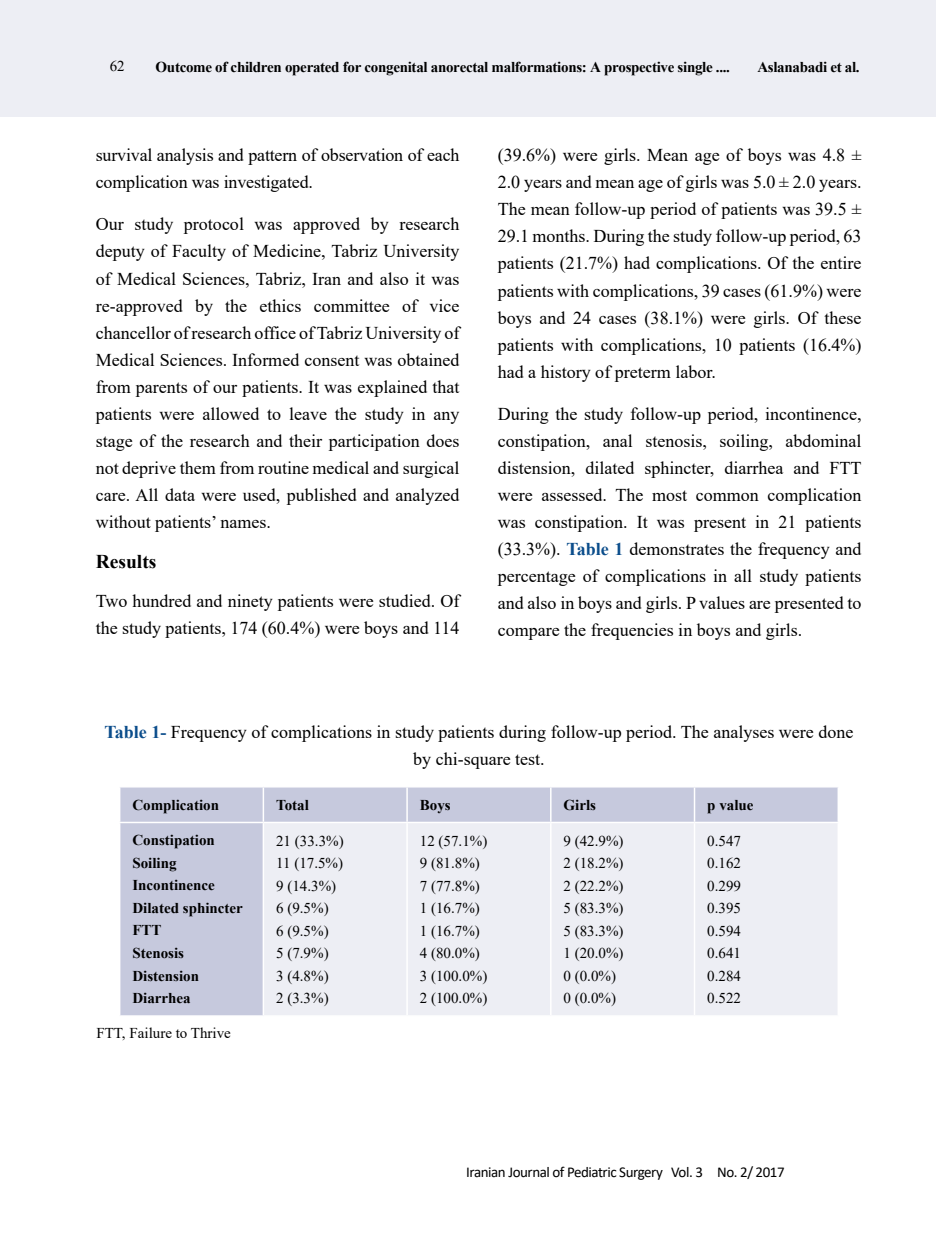
<style>
.page{position:relative;width:936px;height:1234px;background:#fff}
.page>*{position:absolute;margin:0;border:0;box-sizing:border-box;transform-origin:0 0}
.t1{font:700 19.5px "Times New Roman";color:#000}
.t2{font:18px/27px "Times New Roman";color:#000;text-align:justify}
.t3{font:15px/22.5px "Times New Roman";color:#000}
.t4{font:700 15px/22.5px "Times New Roman";color:#000}
.t5{font:700 15px "Times New Roman";letter-spacing:-.02em;color:#000}
.t6{font:15px "Calibri";letter-spacing:-.03em;color:#000}
.s1{font-weight:700;color:#0b4d8b}
</style>
<div class="page">
<div style="left:0;top:0;width:935px;height:117px;background:#edeef4"></div>
<div style="left:120px;top:787px;width:717px;height:228px;background:#c6c9dd"></div>
<div style="left:264px;top:823px;width:573px;height:192px;background:#edeef4"></div>
<hr style="left:262px;top:787px;width:2px;height:34px;background:#fff">
<hr style="left:406px;top:787px;width:2px;height:34px;background:#fff">
<hr style="left:550px;top:787px;width:1px;height:34px;background:#fff">
<hr style="left:693px;top:787px;width:2px;height:34px;background:#fff">
<hr style="left:119px;top:821px;width:144px;height:2px;background:#fff">
<hr style="left:263px;top:821px;width:144px;height:2px;background:#fff">
<hr style="left:262px;top:823px;width:2px;height:192px;background:#fff">
<hr style="left:407px;top:821px;width:143px;height:2px;background:#fff">
<hr style="left:406px;top:823px;width:2px;height:192px;background:#fff">
<hr style="left:550px;top:821px;width:144px;height:2px;background:#fff">
<hr style="left:550px;top:823px;width:1px;height:192px;background:#fff">
<hr style="left:694px;top:821px;width:145px;height:2px;background:#fff">
<hr style="left:693px;top:823px;width:2px;height:192px;background:#fff">
<p class="t3" style="left:110px;top:54px;width:16px">62</p>
<p class="t5" style="left:156px;top:56px;width:576px">Outcome of children operated for congenital anorectal malformations: A prospective single ....</p>
<p class="t5" style="left:757px;top:56px;width:104px">Aslanabadi et al.</p>
<p class="t2" style="left:96px;top:141px;width:365px">survival analysis and pattern of observation of each complication was investigated.</p>
<p class="t2" style="left:96px;top:210px;width:365px">Our study protocol was approved by research deputy of Faculty of Medicine, Tabriz University of Medical Sciences, Tabriz, Iran and also it was re-approved by the ethics committee of vice chancellor of research office of Tabriz University of Medical Sciences. Informed consent was obtained from parents of our patients. It was explained that patients were allowed to leave the study in any stage of the research and their participation does not deprive them from routine medical and surgical care. All data were used, published and analyzed without patients’ names.</p>
<p class="t1" style="left:96px;top:547px;width:62px">Results</p>
<p class="t2" style="left:96px;top:587px;width:365px">Two hundred and ninety patients were studied. Of the study patients, 174 (60.4%) were boys and 114</p>
<p class="t2" style="left:497px;top:141px;width:365px">(39.6%) were girls. Mean age of boys was 4.8 ± 2.0 years and mean age of girls was 5.0 ± 2.0 years.<br>The mean follow-up period of patients was 39.5 ± 29.1 months. During the study follow-up period, 63 patients (21.7%) had complications. Of the entire patients with complications, 39 cases (61.9%) were boys and 24 cases (38.1%) were girls. Of these patients with complications, 10 patients (16.4%) had a history of preterm labor.</p>
<p class="t2" style="left:497px;top:399px;width:365px">During the study follow-up period, incontinence, constipation, anal stenosis, soiling, abdominal distension, dilated sphincter, diarrhea and FTT were assessed. The most common complication was constipation. It was present in 21 patients (33.3%). <span class="s1">Table 1</span> demonstrates the frequency and percentage of complications in all study patients and also in boys and girls. P values are presented to compare the frequencies in boys and girls.</p>
<p class="t2" style="left:105px;top:717px;width:750px;text-align:center"><span class="s1">Table 1-</span> Frequency of complications in study patients during follow-up period. The analyses were done by chi-square test.</p>
<p class="t4" style="left:132px;top:792px;width:88px">Complication</p>
<p class="t4" style="left:276px;top:792px;width:34px">Total</p>
<p class="t4" style="left:420px;top:792px;width:32px">Boys</p>
<p class="t4" style="left:563px;top:792px;width:34px">Girls</p>
<p class="t4" style="left:707px;top:792px;width:48px">p value</p>
<p class="t4" style="left:132px;top:828px;width:112px">Constipation<br>Soiling<br>Incontinence<br>Dilated sphincter<br>FTT<br>Stenosis<br>Distension<br>Diarrhea</p>
<p class="t3" style="left:276px;top:828px;width:69px">21 (33.3%)<br>11 (17.5%)<br>9 (14.3%)<br>6 (9.5%)<br>6 (9.5%)<br>5 (7.9%)<br>3 (4.8%)<br>2 (3.3%)</p>
<p class="t3" style="left:420px;top:828px;width:69px">12 (57.1%)<br>9 (81.8%)<br>7 (77.8%)<br>1 (16.7%)<br>1 (16.7%)<br>4 (80.0%)<br>3 (100.0%)<br>2 (100.0%)</p>
<p class="t3" style="left:563px;top:828px;width:61px">9 (42.9%)<br>2 (18.2%)<br>2 (22.2%)<br>5 (83.3%)<br>5 (83.3%)<br>1 (20.0%)<br>0 (0.0%)<br>0 (0.0%)</p>
<p class="t3" style="left:707px;top:828px;width:35px;text-align:justify">0.547<br>0.162<br>0.299<br>0.395<br>0.594<br>0.641<br>0.284<br>0.522</p>
<p class="t3" style="left:96px;top:1020px;width:136px">FTT, Failure to Thrive</p>
<p class="t6" style="left:466px;top:1161px;width:320px">Iranian Journal of Pediatric Surgery Vol. 3 No. 2/ 2017</p>
</div>
